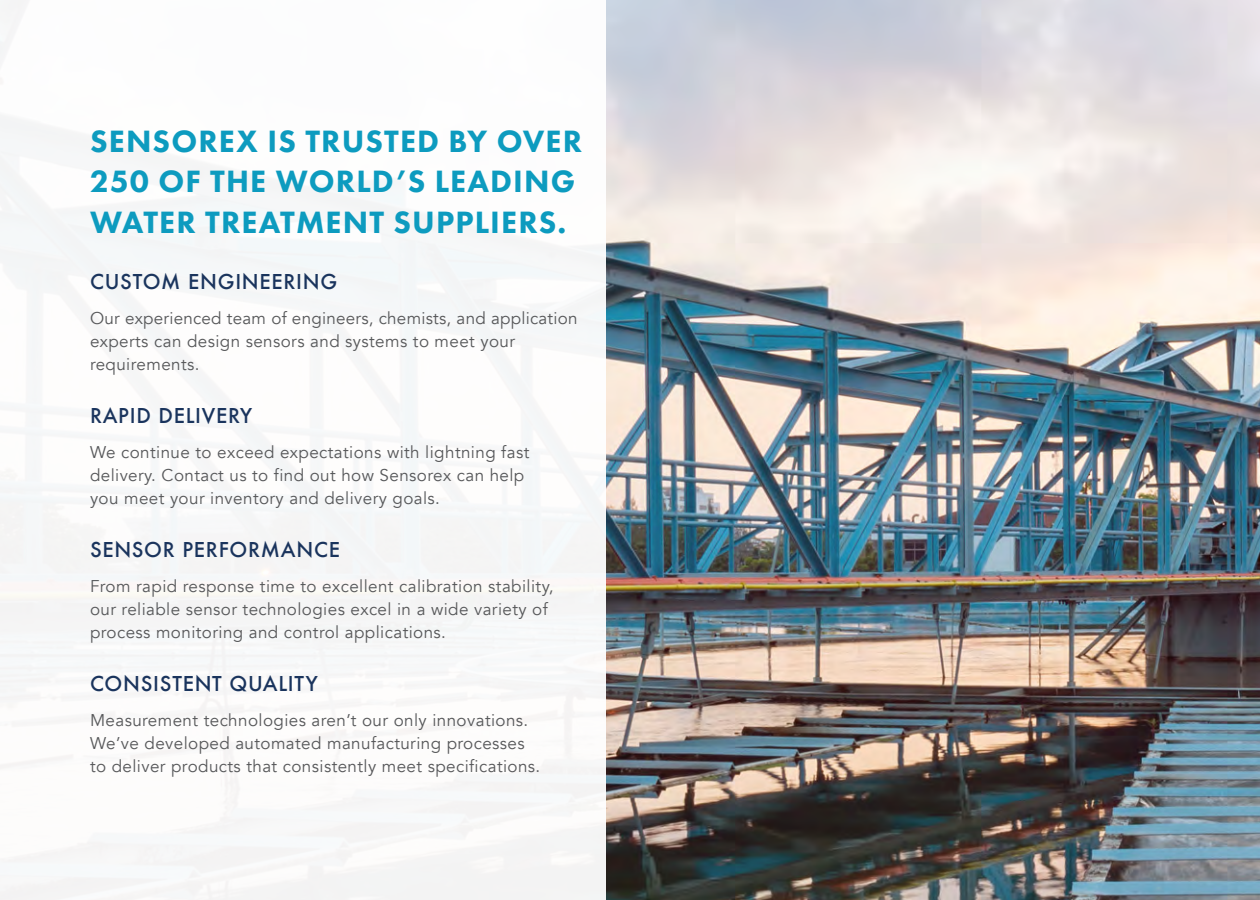
<style>
.page{position:relative;width:1260px;height:900px;background:#fff}
.page>*{position:absolute;margin:0;border:0;box-sizing:border-box;transform-origin:0 0}
.t1{font:800 32px/41px "Futura PT";letter-spacing:.035em;color:#0d9bbf}
.t2{font:500 20px "Futura";letter-spacing:.035em;color:#1a345d}
.t3{font:17px/23px "Avenir";letter-spacing:.025em;color:#57585a}
</style>
<div class="page">
<img style="left:606px;top:0;width:654px;height:900px">
<p class="t1" style="left:90px;top:120px;width:494px">SENSOREX IS TRUSTED BY OVER<br>250 OF THE WORLD’S LEADING<br>WATER TREATMENT SUPPLIERS.</p>
<p class="t2" style="left:90px;top:268px;width:249px">CUSTOM ENGINEERING</p>
<p class="t3" style="left:90px;top:307px;width:489px">Our experienced team of engineers, chemists, and application experts can design sensors and systems to meet your requirements.</p>
<p class="t2" style="left:90px;top:402px;width:164px">RAPID DELIVERY</p>
<p class="t3" style="left:90px;top:441px;width:441px">We continue to exceed expectations with lightning fast delivery. Contact us to find out how Sensorex can help</p>
<p class="t3" style="left:90px;top:487px;width:352px">you meet your inventory and delivery goals.</p>
<p class="t2" style="left:90px;top:536px;width:252px">SENSOR PERFORMANCE</p>
<p class="t3" style="left:90px;top:575px;width:465px">From rapid response time to excellent calibration stability,</p>
<p class="t3" style="left:90px;top:598px;width:459px">our reliable sensor technologies excel in a wide variety of process monitoring and control applications.</p>
<p class="t2" style="left:90px;top:670px;width:229px">CONSISTENT QUALITY</p>
<p class="t3" style="left:90px;top:709px;width:440px">Measurement technologies aren’t our only innovations.</p>
<p class="t3" style="left:90px;top:732px;width:436px">We’ve developed automated manufacturing processes</p>
<p class="t3" style="left:90px;top:755px;width:452px">to deliver products that consistently meet specifications.</p>
</div>
